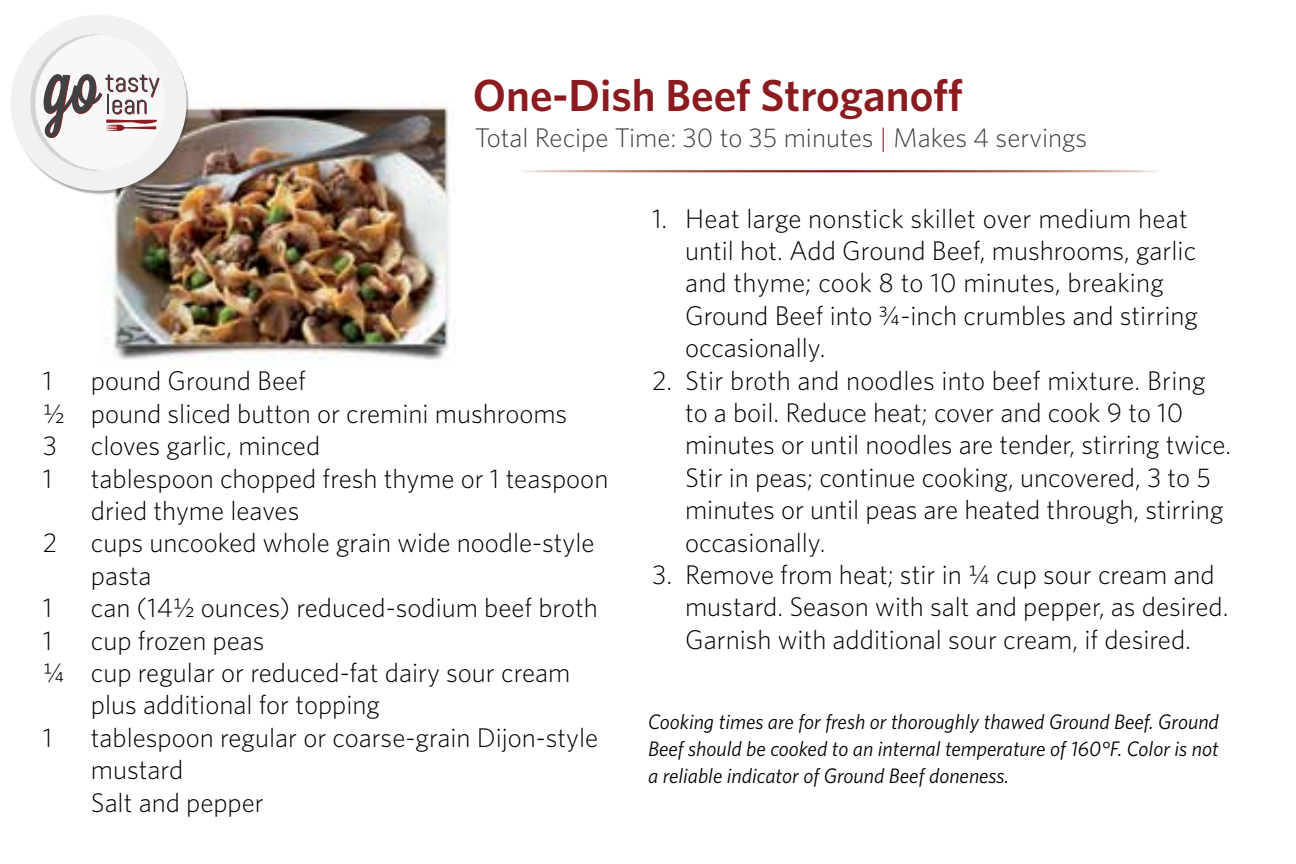
<style>
.page{position:relative;width:1296px;height:864px;background:#fff}
.page>*{position:absolute;margin:0;border:0;box-sizing:border-box;transform-origin:0 0}
.t1{font:600 45px "Whitney";color:#8c1b20}
.t2{font:300 27px/32.4px "Whitney";color:#000}
.t3{font:300 27px "Whitney";color:#404041}
.t4{font:italic 21px/27px "Whitney";color:#000;text-align:justify}
.s1{color:#414142}
.s2{color:#8c1b20}
</style>
<div class="page">
<img style="left:101px;top:101px;width:349px;height:259px">
<img style="left:11px;top:15px;width:192px;height:193px">
<div style="left:11px;top:15px;width:176px;height:176px;background:#f1f1f2;border-radius:50%"></div>
<img style="left:16px;top:19px;width:82px;height:167px">
<svg style="left:31px;top:35px;width:129px;height:135px"></svg>
<h1 class="t1" style="left:473px;top:65px;width:491px">One-Dish Beef Stroganoff</h1>
<p class="t3" style="left:475px;top:120px;width:614px">Total R<span class="s1">ec</span>ipe Time: 30 to 35 minutes <span class="s2">|</span> Makes 4 servings</p>
<p class="t2" style="left:43px;top:364px;width:526px;text-indent:48px">pound Ground Beef<br>½ pound sliced button or cremini mushrooms<br>3 cloves garlic, minced<br>1</p>
<p class="t2" style="left:43px;top:364px;width:11px">1</p>
<p class="t2" style="left:91px;top:461px;width:519px">tablespoon chopped fresh thyme or 1 teaspoon</p>
<p class="t2" style="left:91px;top:494px;width:210px">dried thyme leaves</p>
<p class="t2" style="left:43px;top:526px;width:553px">2 cups uncooked whole grain wide noodle-style</p>
<p class="t2" style="left:91px;top:558px;width:62px">pasta</p>
<p class="t2" style="left:43px;top:591px;width:11px">1</p>
<p class="t2" style="left:91px;top:591px;width:509px">can (14½ ounces) reduced-sodium beef broth</p>
<p class="t2" style="left:43px;top:623px;width:11px">1</p>
<p class="t2" style="left:91px;top:623px;width:175px">cup frozen peas</p>
<p class="t2" style="left:43px;top:656px;width:529px">¼ cup regular or reduced-fat dairy sour cream</p>
<p class="t2" style="left:91px;top:688px;width:291px">plus additional for topping</p>
<p class="t2" style="left:43px;top:720px;width:11px">1</p>
<p class="t2" style="left:91px;top:720px;width:509px">tablespoon regular or coarse-grain Dijon-style mustard<br>Salt and pepper</p>
<p class="t2" style="left:685px;top:201px;width:514px;text-indent:-33px">1. Heat large nonstick skillet over medium heat until hot. Add Ground Beef, mushrooms, garlic and thyme; cook 8 to 10 minutes, breaking Ground Beef into ¾-inch crumbles and stirring occasionally.</p>
<p class="t2" style="left:685px;top:363px;width:548px;text-indent:-33px">2. Stir broth and noodles into beef mixture. Bring to a boil. Reduce heat; cover and cook 9 to 10 minutes or until noodles are tender, stirring twice.<br>Stir in peas; continue cooking, uncovered, 3 to 5 minutes or until peas are heated through, stirring occasionally.</p>
<p class="t2" style="left:685px;top:558px;width:545px;text-indent:-33px">3. Remove from heat; stir in ¼ cup sour cream and mustard. Season with salt and pepper, as desired.<br>Garnish with additional sour cream, if desired.</p>
<p class="t4" style="left:648px;top:708px;width:572px">Cooking times are for fresh or thoroughly thawed Ground Beef. Ground Beef should be cooked to an internal temperature of 160°F. Color is not a reliable indicator of Ground Beef doneness.</p>
</div>
